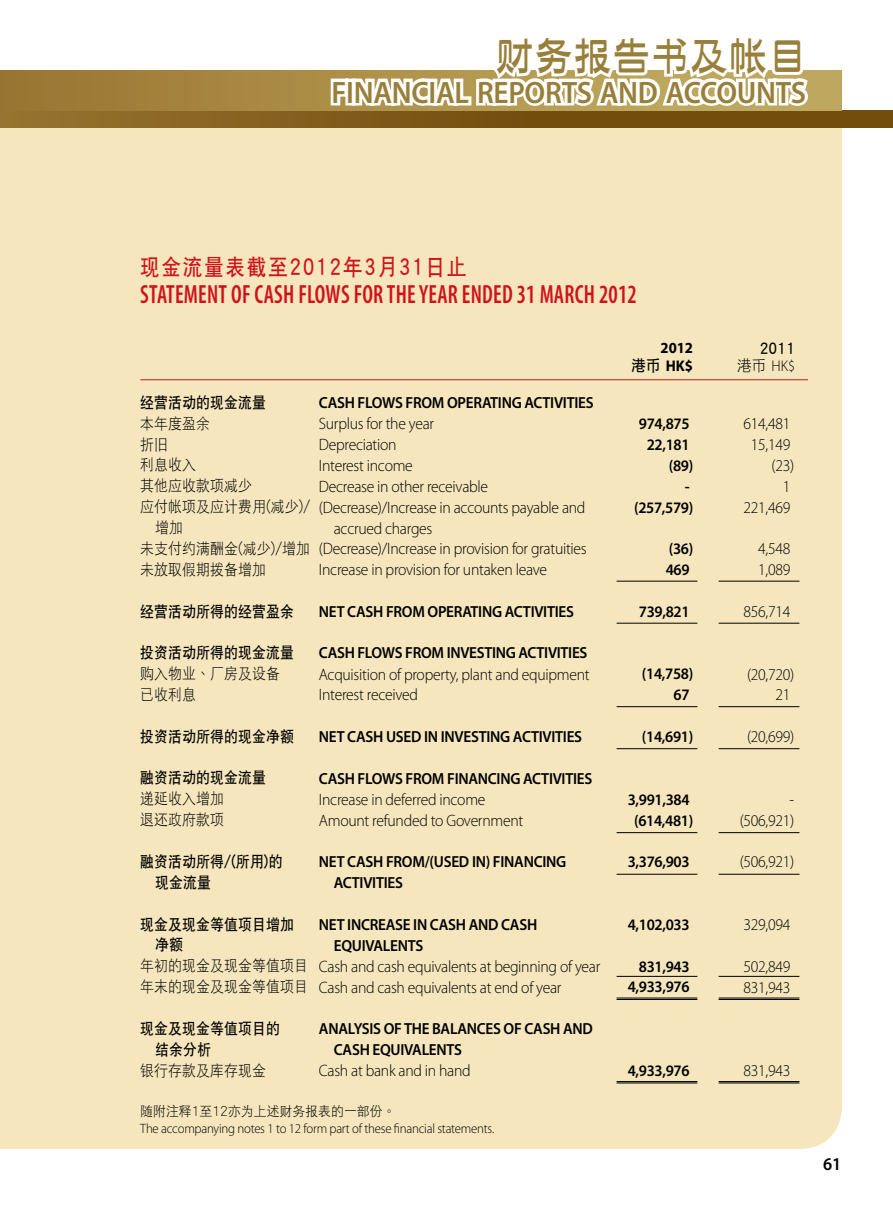
<style>
.page{position:relative;width:893px;height:1217px;background:#fff}
.page>*{position:absolute;margin:0;border:0;box-sizing:border-box;transform-origin:0 0}
.t1{font:38.85px "DF Ya Yi GB5 HK W6";color:#987f3a}
.t2{font:600 31.05px "Myriad Pro";letter-spacing:-.01em;color:#987f3a;scale:.95 1}
.t3{font:600 condensed 26.4px "Myriad Pro";letter-spacing:.01em;color:#d0121b;scale:.86 1}
.t4{font:22.5px "DF Hei GB5 HK W7";letter-spacing:.075em;color:#d0121b;scale:.88 1}
.t5{font:600 18px "Myriad Pro";color:#000;scale:.95 1}
.t6{font:300 16.5px/20.9px "Myriad Pro";letter-spacing:-.02em;color:#000;scale:.95 1}
.t7{font:600 16.5px "Myriad Pro";color:#000;scale:.95 1}
.t8{font:600 16.05px/21px "Myriad Pro";letter-spacing:-.02em;color:#000;scale:.95 1}
.t9{font:15.45px "DF Hei GB5 HK W3";letter-spacing:.005em;color:#000;scale:.9 1}
.t10{font:15.45px "DF Hei GB5 HK W7";letter-spacing:.005em;color:#000;scale:.9 1}
.t11{font:700 15.45px "Myriad Pro";color:#000;scale:.95 1}
.t12{font:300 15.45px "Myriad Pro";color:#000;scale:.95 1}
.t13{font:15.45px "DF Hei GB5 HK W7";letter-spacing:.005em;color:#000;scale:.95 1}
.t14{font:300 13.5px "Myriad Pro";letter-spacing:-.02em;color:#000;scale:.95 1}
.t15{font:13.5px "DF Hei GB5 HK W3";letter-spacing:.005em;color:#000;scale:.95 1}
.s1{font-family:"DF Hei GB5 HK W7";font-weight:400}
.s2{font-family:"DF Hei GB5 HK W3";font-weight:400}
</style>
<div class="page">
<div style="left:0;top:128px;width:842px;height:1020px;background:#f5e6bd"></div>
<svg style="left:0;top:111px;width:893px;height:17px"></svg>
<svg style="left:0;top:70px;width:842px;height:41px"></svg>
<hr style="left:719px;top:580px;width:80px;height:1px;background:#000">
<hr style="left:617px;top:580px;width:80px;height:1px;background:#000">
<hr style="left:719px;top:622px;width:80px;height:1px;background:#000">
<hr style="left:617px;top:622px;width:80px;height:1px;background:#000">
<hr style="left:719px;top:975px;width:80px;height:1px;background:#000">
<hr style="left:719px;top:873px;width:80px;height:1px;background:#000">
<hr style="left:719px;top:832px;width:80px;height:1px;background:#000">
<hr style="left:719px;top:748px;width:80px;height:1px;background:#000">
<hr style="left:719px;top:706px;width:80px;height:1px;background:#000">
<hr style="left:617px;top:975px;width:80px;height:1px;background:#000">
<hr style="left:617px;top:873px;width:80px;height:1px;background:#000">
<hr style="left:617px;top:832px;width:80px;height:1px;background:#000">
<hr style="left:617px;top:748px;width:80px;height:1px;background:#000">
<hr style="left:617px;top:706px;width:80px;height:1px;background:#000">
<hr style="left:719px;top:1082px;width:80px;height:1px;background:#000">
<hr style="left:719px;top:1080px;width:80px;height:1px;background:#000">
<hr style="left:719px;top:998px;width:80px;height:1px;background:#000">
<hr style="left:719px;top:997px;width:80px;height:1px;background:#000">
<hr style="left:617px;top:1082px;width:80px;height:1px;background:#000">
<hr style="left:617px;top:1080px;width:80px;height:1px;background:#000">
<hr style="left:617px;top:998px;width:80px;height:1px;background:#000">
<hr style="left:617px;top:997px;width:80px;height:1px;background:#000">
<hr style="left:140px;top:379px;width:668px;height:1px;background:#d0121b">
<svg style="left:328px;top:70px;width:483px;height:58px"></svg>
<svg style="left:334px;top:70px;width:472px;height:33px"></svg>
<h1 class="t1" style="left:496px;top:35px;width:312px">財務報告書及帳目</h1>
<h2 class="t2" style="left:332px;top:72px;width:501px">FINANCIAL REPORTS AND ACCOUNTS</h2>
<h2 class="t4" style="left:140px;top:254px;width:372px">現金流量表截至2012年3月31日止</h2>
<h3 class="t3" style="left:140px;top:280px;width:579px">STATEMENT OF CASH FLOWS FOR THE YEAR ENDED 31 MARCH 2012</h3>
<p class="t11" style="left:660px;top:338px;width:36px">2012</p>
<p class="t13" style="left:760px;top:340px;width:39px">2011</p>
<p class="t11" style="left:631px;top:355px;width:66px"><span class="s1">港幣</span> HK$</p>
<p class="t12" style="left:737px;top:357px;width:63px"><span class="s2">港幣</span> HK$</p>
<p class="t10" style="left:140px;top:394px;width:141px">經營活動的現金流量</p>
<p class="t9" style="left:140px;top:414px;width:79px">本年度盈餘</p>
<p class="t8" style="left:639px;top:412px;width:55px">974,875</p>
<p class="t6" style="left:744px;top:413px;width:51px">614,481</p>
<p class="t9" style="left:140px;top:435px;width:32px">折舊</p>
<p class="t8" style="left:647px;top:433px;width:47px">22,181</p>
<p class="t6" style="left:751px;top:434px;width:43px">15,149</p>
<p class="t9" style="left:140px;top:456px;width:64px">利息收入</p>
<p class="t8" style="left:669px;top:454px;width:27px">(89)</p>
<p class="t6" style="left:771px;top:455px;width:25px">(23)</p>
<p class="t9" style="left:140px;top:477px;width:126px">其他應收款項減少</p>
<p class="t7" style="left:685px;top:475px;width:7px">-</p>
<p class="t6" style="left:783px;top:476px;width:10px">1</p>
<p class="t8" style="left:634px;top:496px;width:64px">(257,579)</p>
<p class="t6" style="left:744px;top:497px;width:51px">221,469</p>
<p class="t9" style="left:155px;top:519px;width:32px">增加</p>
<p class="t9" style="left:140px;top:540px;width:190px">未支付約滿酬金(減少)/增加</p>
<p class="t8" style="left:669px;top:538px;width:27px">(36)</p>
<p class="t6" style="left:758px;top:538px;width:35px">4,548</p>
<p class="t9" style="left:140px;top:560px;width:141px">未放取假期撥備增加</p>
<p class="t8" style="left:666px;top:558px;width:27px">469</p>
<p class="t6" style="left:758px;top:559px;width:35px">1,089</p>
<p class="t10" style="left:140px;top:602px;width:172px">經營活動所得的經營盈餘</p>
<p class="t8" style="left:639px;top:600px;width:55px">739,821</p>
<p class="t6" style="left:744px;top:601px;width:51px">856,714</p>
<p class="t10" style="left:140px;top:644px;width:172px">投資活動所得的現金流量</p>
<p class="t9" style="left:140px;top:665px;width:157px">購入物業、廠房及設備</p>
<p class="t8" style="left:642px;top:663px;width:56px">(14,758)</p>
<p class="t6" style="left:747px;top:663px;width:51px">(20,720)</p>
<p class="t9" style="left:140px;top:686px;width:64px">已收利息</p>
<p class="t8" style="left:674px;top:683px;width:18px">67</p>
<p class="t6" style="left:775px;top:684px;width:17px">21</p>
<p class="t10" style="left:140px;top:727px;width:172px">投資活動所得的現金淨額</p>
<p class="t8" style="left:642px;top:725px;width:56px">(14,691)</p>
<p class="t6" style="left:747px;top:726px;width:51px">(20,699)</p>
<p class="t10" style="left:140px;top:769px;width:141px">融資活動的現金流量</p>
<p class="t9" style="left:140px;top:790px;width:95px">遞延收入增加</p>
<p class="t8" style="left:628px;top:788px;width:67px">3,991,384</p>
<p class="t6" style="left:789px;top:789px;width:6px">-</p>
<p class="t9" style="left:140px;top:811px;width:95px">退還政府款項</p>
<p class="t8" style="left:634px;top:809px;width:64px">(614,481)</p>
<p class="t6" style="left:740px;top:809px;width:59px">(506,921)</p>
<p class="t10" style="left:140px;top:852px;width:160px">融資活動所得/(所用)的</p>
<p class="t8" style="left:628px;top:850px;width:67px">3,376,903</p>
<p class="t6" style="left:740px;top:851px;width:59px">(506,921)</p>
<p class="t10" style="left:155px;top:873px;width:64px">現金流量</p>
<p class="t10" style="left:140px;top:915px;width:172px">現金及現金等值項目增加</p>
<p class="t8" style="left:628px;top:913px;width:67px">4,102,033</p>
<p class="t6" style="left:744px;top:914px;width:51px">329,094</p>
<p class="t10" style="left:155px;top:936px;width:32px">淨額</p>
<p class="t9" style="left:140px;top:957px;width:188px">年初的現金及現金等值項目</p>
<p class="t8" style="left:639px;top:955px;width:55px">831,943</p>
<p class="t6" style="left:744px;top:955px;width:51px">502,849</p>
<p class="t9" style="left:140px;top:978px;width:188px">年末的現金及現金等值項目</p>
<p class="t8" style="left:628px;top:975px;width:67px">4,933,976</p>
<p class="t6" style="left:744px;top:976px;width:51px">831,943</p>
<p class="t10" style="left:140px;top:1019px;width:157px">現金及現金等值項目的</p>
<p class="t10" style="left:155px;top:1040px;width:64px">結餘分析</p>
<p class="t9" style="left:140px;top:1061px;width:141px">銀行存款及庫存現金</p>
<p class="t8" style="left:628px;top:1059px;width:67px">4,933,976</p>
<p class="t6" style="left:744px;top:1060px;width:51px">831,943</p>
<p class="t15" style="left:140px;top:1103px;width:270px">隨附註釋1至12亦為上述財務報表的一部份。</p>
<p class="t14" style="left:140px;top:1120px;width:374px">The accompanying notes 1 to 12 form part of these financial statements.</p>
<p class="t8" style="left:319px;top:391px;width:291px">CASH FLOWS FROM OPERATING ACTIVITIES</p>
<p class="t6" style="left:319px;top:413px;width:123px">Surplus for the year</p>
<p class="t6" style="left:319px;top:434px;width:83px">Depreciation</p>
<p class="t6" style="left:319px;top:455px;width:100px">Interest income</p>
<p class="t6" style="left:319px;top:476px;width:180px">Decrease in other receivable</p>
<p class="t6" style="left:319px;top:497px;width:282px">(Decrease)/Increase in accounts payable and</p>
<p class="t6" style="left:334px;top:518px;width:105px">accrued charges</p>
<p class="t6" style="left:319px;top:538px;width:283px">(Decrease)/Increase in provision for gratuities</p>
<p class="t6" style="left:319px;top:559px;width:242px">Increase in provision for untaken leave</p>
<p class="t8" style="left:319px;top:600px;width:270px">NET CASH FROM OPERATING ACTIVITIES</p>
<p class="t8" style="left:319px;top:642px;width:284px">CASH FLOWS FROM INVESTING ACTIVITIES</p>
<p class="t6" style="left:319px;top:663px;width:287px">Acquisition of property, plant and equipment<br>Interest received</p>
<p class="t8" style="left:319px;top:725px;width:279px">NET CASH USED IN INVESTING ACTIVITIES</p>
<p class="t8" style="left:319px;top:767px;width:289px">CASH FLOWS FROM FINANCING ACTIVITIES</p>
<p class="t6" style="left:319px;top:789px;width:217px">Increase in deferred income<br>Amount refunded to Government</p>
<p class="t8" style="left:334px;top:850px;width:246px;text-indent:-15px">NET CASH FROM/(USED IN) FINANCING<br>ACTIVITIES</p>
<p class="t8" style="left:334px;top:913px;width:216px;text-indent:-15px">NET INCREASE IN CASH AND CASH<br>EQUIVALENTS</p>
<p class="t6" style="left:319px;top:955px;width:298px">Cash and cash equivalents at beginning of year<br>Cash and cash equivalents at end of year</p>
<p class="t8" style="left:334px;top:1017px;width:274px;text-indent:-15px">ANALYSIS OF THE BALANCES OF CASH AND<br>CASH EQUIVALENTS</p>
<p class="t6" style="left:319px;top:1060px;width:161px">Cash at bank and in hand</p>
<p class="t9" style="left:140px;top:498px;width:190px">應付帳項及應計費用(減少)/</p>
<p class="t5" style="left:823px;top:1152px;width:20px">61</p>
</div>
